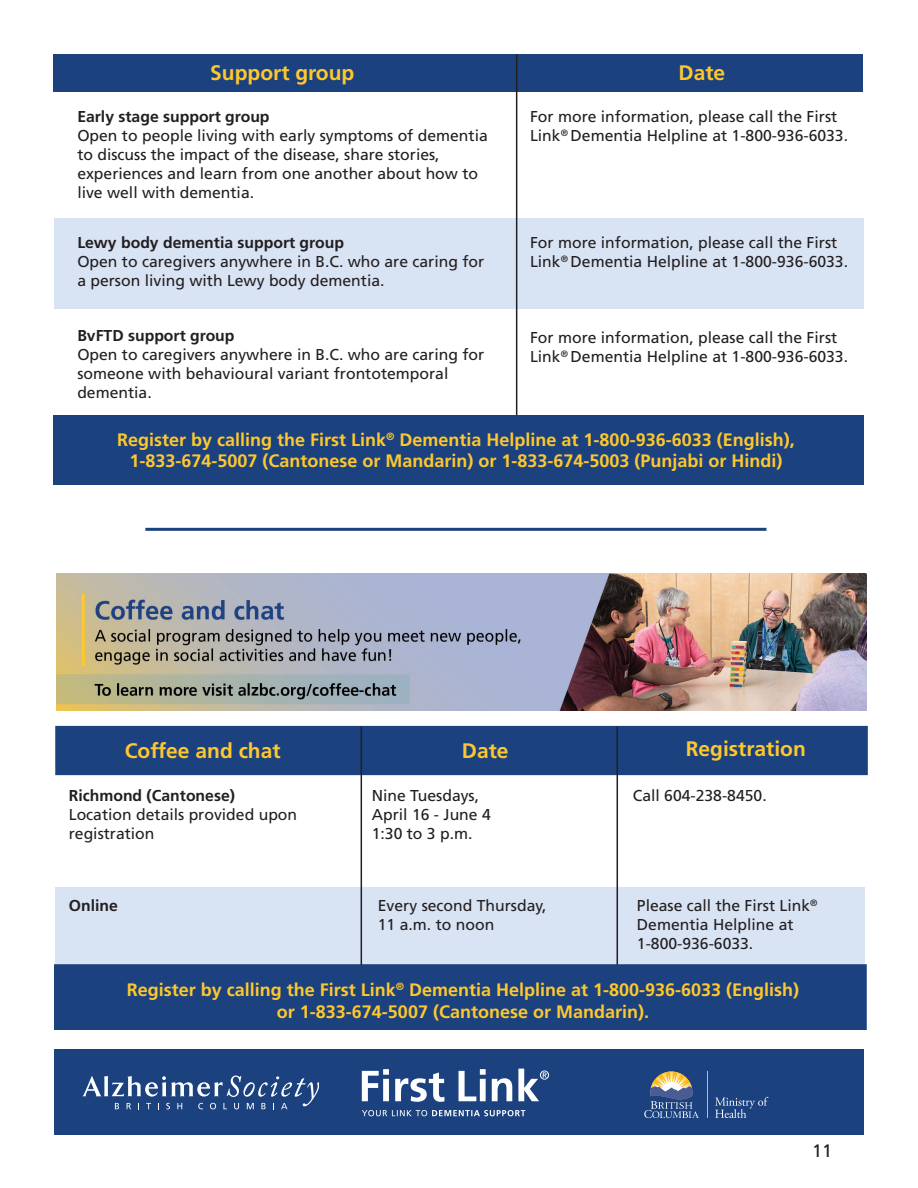
<style>
.page{position:relative;width:918px;height:1188px;background:#fff}
.page>*{position:absolute;margin:0;border:0;box-sizing:border-box;transform-origin:0 0}
.t1{font:700 21px "Frutiger LT Std";color:#fec82d}
.t2{font:700 18px "Frutiger LT Std";color:#fec82d}
.t3{font:18px "Frutiger LT Std";color:#231f20}
.t4{font:15.75px/18.9px "Frutiger LT Std";color:#231f20}
.t5{font:700 15.75px "Frutiger LT Std";color:#231f20}
</style>
<div class="page">
<div style="left:54px;top:415px;width:810px;height:70px;background:#1b417f"></div>
<div style="left:54px;top:218px;width:810px;height:90px;background:#d8e3f3"></div>
<div style="left:53px;top:54px;width:809px;height:38px;background:#1b417f"></div>
<hr style="left:516px;top:55px;width:1px;height:360px;background:#231f20">
<div style="left:54px;top:1050px;width:810px;height:85px;background:#1b417f"></div>
<svg style="left:715px;top:1097px;width:53px;height:21px"></svg>
<svg style="left:644px;top:1071px;width:55px;height:47px"></svg>
<hr style="left:707px;top:1071px;width:1px;height:47px;background:#fcb814">
<svg style="left:362px;top:1069px;width:187px;height:33px"></svg>
<svg style="left:362px;top:1110px;width:163px;height:6px"></svg>
<svg style="left:82px;top:1076px;width:237px;height:33px"></svg>
<hr style="left:145px;top:528px;width:621px;height:3px;background:#1b417f">
<div style="left:55px;top:887px;width:810px;height:78px;background:#d8e3f3"></div>
<div style="left:55px;top:726px;width:813px;height:49px;background:#1b417f"></div>
<hr style="left:617px;top:727px;width:1px;height:238px;background:#231f20">
<div style="left:54px;top:964px;width:813px;height:66px;background:#1b417f;border:2px solid #1b417f"></div>
<img style="left:56px;top:574px;width:810px;height:137px">
<hr style="left:361px;top:727px;width:1px;height:238px;background:#231f20">
<p class="t1" style="left:210px;top:60px;width:146px">Support group</p>
<p class="t1" style="left:679px;top:60px;width:48px">Date</p>
<p class="t5" style="left:77px;top:107px;width:194px">Early stage support group</p>
<p class="t4" style="left:77px;top:126px;width:412px">Open to people living with early symptoms of dementia to discuss the impact of the disease, share stories,</p>
<p class="t4" style="left:77px;top:164px;width:402px">experiences and learn from one another about how to live well with dementia.</p>
<p class="t4" style="left:530px;top:107px;width:320px">For more information, please call the First<br>Link<sup>®</sup> Dementia Helpline at 1-800-936-6033.</p>
<p class="t5" style="left:77px;top:233px;width:268px">Lewy body dementia support group</p>
<p class="t4" style="left:77px;top:252px;width:408px">Open to caregivers anywhere in B.C. who are caring for</p>
<p class="t4" style="left:77px;top:271px;width:309px">a person living with Lewy body dementia.</p>
<p class="t5" style="left:77px;top:327px;width:159px">BvFTD support group</p>
<p class="t4" style="left:77px;top:346px;width:408px">Open to caregivers anywhere in B.C. who are caring for someone with behavioural variant frontotemporal</p>
<p class="t4" style="left:77px;top:383px;width:76px">dementia.</p>
<p class="t4" style="left:530px;top:233px;width:320px">For more information, please call the First<br>Link<sup>®</sup> Dementia Helpline at 1-800-936-6033.</p>
<p class="t4" style="left:530px;top:328px;width:320px">For more information, please call the First<br>Link<sup>®</sup> Dementia Helpline at 1-800-936-6033.</p>
<p class="t2" style="left:117px;top:429px;width:679px">Register by calling the First Link<sup>®</sup> Dementia Helpline at 1-800-936-6033 (English),</p>
<p class="t2" style="left:129px;top:450px;width:655px">1-833-674-5007 (Cantonese or Mandarin) or 1-833-674-5003 (Punjabi or Hindi)</p>
<p class="t1" style="left:125px;top:738px;width:157px">Coffee and chat</p>
<p class="t1" style="left:462px;top:738px;width:48px">Date</p>
<p class="t1" style="left:686px;top:736px;width:122px">Registration</p>
<p class="t5" style="left:69px;top:786px;width:168px">Richmond (Cantonese)</p>
<p class="t4" style="left:69px;top:805px;width:230px">Location details provided upon</p>
<p class="t4" style="left:69px;top:824px;width:87px">registration</p>
<p class="t4" style="left:372px;top:786px;width:109px">Nine Tuesdays,</p>
<p class="t4" style="left:372px;top:805px;width:121px">April 16 - June 4</p>
<p class="t4" style="left:372px;top:824px;width:102px">1:30 to 3 p.m.</p>
<p class="t5" style="left:69px;top:896px;width:51px">Online</p>
<p class="t4" style="left:378px;top:896px;width:170px">Every second Thursday,</p>
<p class="t4" style="left:378px;top:915px;width:118px">11 a.m. to noon</p>
<p class="t4" style="left:633px;top:786px;width:135px">Call 604-238-8450.</p>
<p class="t4" style="left:637px;top:896px;width:182px">Please call the First Link<sup>®</sup></p>
<p class="t4" style="left:637px;top:915px;width:158px">Dementia Helpline at</p>
<p class="t4" style="left:637px;top:934px;width:118px">1-800-936-6033.</p>
<p class="t2" style="left:127px;top:979px;width:674px">Register by calling the First Link<sup>®</sup> Dementia Helpline at 1-800-936-6033 (English)</p>
<p class="t2" style="left:277px;top:1001px;width:374px">or 1-833-674-5007 (Cantonese or Mandarin).</p>
<p class="t3" style="left:812px;top:1140px;width:22px">11</p>
</div>
